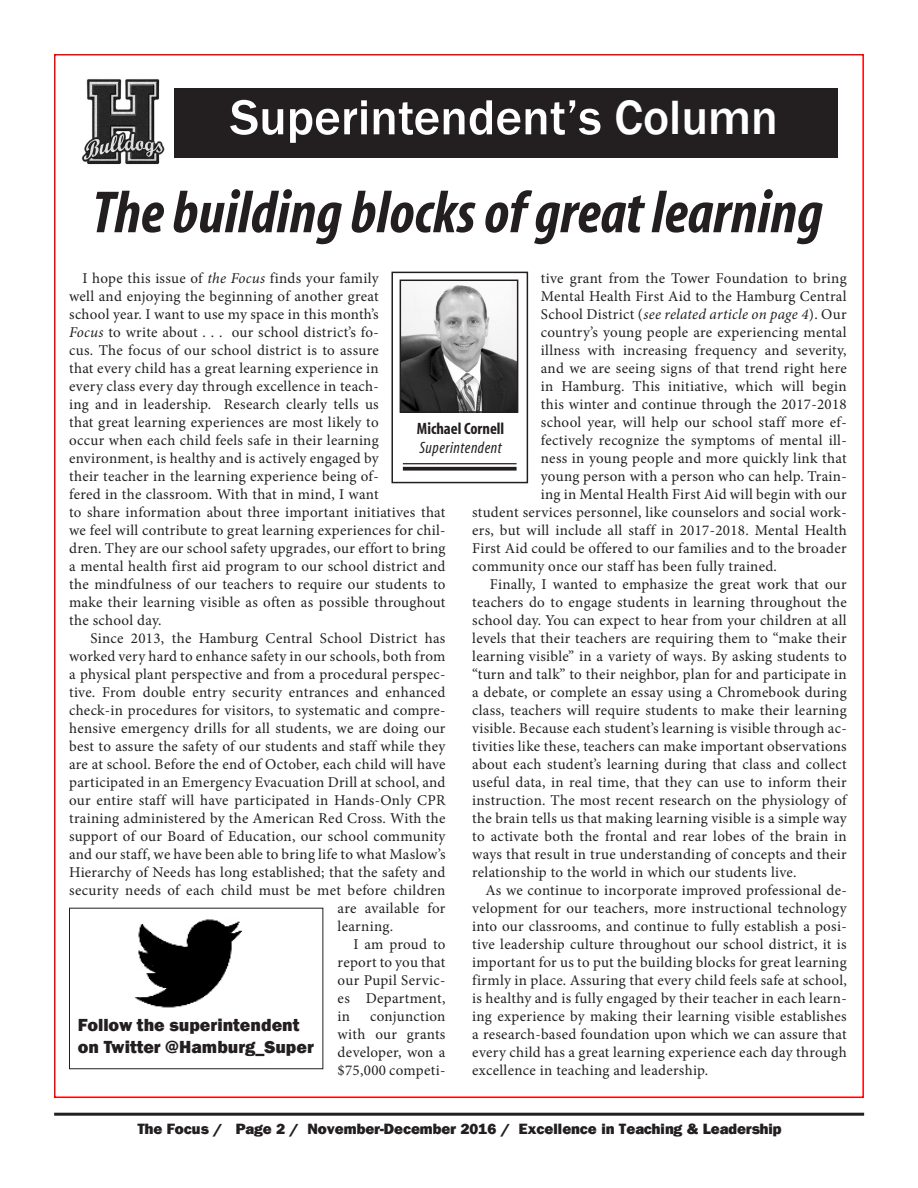
<style>
.page{position:relative;width:918px;height:1188px;background:#fff}
.page>*{position:absolute;margin:0;border:0;box-sizing:border-box;transform-origin:0 0}
.t1{font:italic 700 condensed 60px "Myriad";color:#231f20}
.t2{font:500 51px "Franklin Gothic";color:#fff}
.t3{font:800 18px "Franklin Gothic";color:#231f20}
.t4{font:700 condensed 16.5px "Myriad";color:#231f20}
.t5{font:italic condensed 16.5px "Myriad";letter-spacing:.03em;color:#231f20}
.t6{font:15px/18px "Minion Pro";letter-spacing:.02em;color:#231f20;text-align:justify}
.t7{font:800 15px "Frankfurt";color:#231f20}
.t8{font:italic 15px "Minion Pro";letter-spacing:.015em;color:#231f20}
.s1{font-size:49.5px}
.s2{font-style:italic}
.s3{font-style:normal}
</style>
<div class="page">
<div style="left:174px;top:88px;width:664px;height:69px;background:#231f20"></div>
<hr style="left:54px;top:1113px;width:810px;height:3px;background:#231f20">
<img style="left:403px;top:285px;width:112px;height:125px">
<div style="left:400px;top:280px;width:118px;height:133px;border:2px solid #231f20"></div>
<div style="left:391px;top:272px;width:137px;height:211px;border:2px solid #231f20"></div>
<hr style="left:403px;top:463px;width:114px;height:1px;background:#231f20">
<svg style="left:403px;top:467px;width:114px;height:4px"></svg>
<img style="left:82px;top:79px;width:83px;height:86px">
<img style="left:135px;top:919px;width:107px;height:89px">
<div style="left:69px;top:908px;width:254px;height:161px;border:1px solid #231f20"></div>
<p class="t2" style="left:230px;top:86px;width:549px">Superintendent’s <span class="s1">Column</span></p>
<p class="t1" style="left:92px;top:182px;width:732px">The building blocks of great learning</p>
<p class="t6" style="left:69px;top:269px;width:378px;text-align:left;text-indent:13px">I hope this issue of <span class="s2">the Focus</span> finds your family<br>well and enjoying the beginning of another great<br>school year. I want to use my space in this month’s<br><span class="s2">Focus</span> to write about . . . our school district’s fo-<br>cus. The focus of our school district is to assure<br>that every child has a great learning experience in<br>every class every day through excellence in teach-<br>ing and in leadership. Research clearly tells us<br>that great learning experiences are most likely to<br>occur when each child feels safe in their learning environment, is healthy and is actively engaged by<br>their teacher in the learning experience being of-<br>fered in the classroom. With that in mind, I want<br>to share information about three important initiatives that we feel will contribute to great learning experiences for chil&shy;dren. They are our school safety upgrades, our effort to bring a mental health first aid program to our school district and the mindfulness of our teachers to require our students to make their learning visible as often as possible throughout the school day.</p>
<p class="t6" style="left:90px;top:629px;width:356px">Since 2013, the Hamburg Central School District has</p>
<p class="t6" style="left:69px;top:647px;width:378px">worked very hard to enhance safety in our schools, both from</p>
<p class="t6" style="left:69px;top:665px;width:378px">a physical plant perspective and from a procedural perspec-</p>
<p class="t6" style="left:69px;top:683px;width:378px">tive. From double entry security entrances and enhanced</p>
<p class="t6" style="left:69px;top:701px;width:378px">check-in procedures for visitors, to systematic and compre-</p>
<p class="t6" style="left:69px;top:719px;width:378px">hensive emergency drills for all students, we are doing our</p>
<p class="t6" style="left:69px;top:737px;width:378px">best to assure the safety of our students and staff while they</p>
<p class="t6" style="left:69px;top:755px;width:378px">are at school. Before the end of October, each child will have</p>
<p class="t6" style="left:69px;top:773px;width:378px">participated in an Emergency Evacuation Drill at school, and</p>
<p class="t6" style="left:69px;top:791px;width:378px">our entire staff will have participated in Hands-Only CPR</p>
<p class="t6" style="left:69px;top:809px;width:378px">training administered by the American Red Cross. With the</p>
<p class="t6" style="left:69px;top:827px;width:378px">support of our Board of Education, our school community</p>
<p class="t6" style="left:69px;top:845px;width:378px">and our staff, we have been able to bring life to what Maslow’s</p>
<p class="t6" style="left:69px;top:863px;width:378px">Hierarchy of Needs has long established; that the safety and</p>
<p class="t6" style="left:69px;top:881px;width:378px">security needs of each child must be met before children</p>
<p class="t6" style="left:338px;top:899px;width:109px">are available for</p>
<p class="t6" style="left:338px;top:917px;width:57px">learning.</p>
<p class="t6" style="left:338px;top:935px;width:109px;text-indent:16px">I am proud to report to you that our Pupil Servic&shy;es Department, in</p>
<p class="t6" style="left:541px;top:269px;width:307px">tive grant from the Tower Foundation to bring</p>
<p class="t6" style="left:541px;top:287px;width:307px">Mental Health First Aid to the Hamburg Central</p>
<p class="t8" style="left:541px;top:304px;width:307px"><span class="s3">School District (</span>see related article on page 4<span class="s3">). Our</span></p>
<p class="t6" style="left:541px;top:323px;width:307px">country’s young people are experiencing mental</p>
<p class="t6" style="left:541px;top:341px;width:307px">illness with increasing frequency and severity,</p>
<p class="t6" style="left:541px;top:359px;width:307px">and we are seeing signs of that trend right here</p>
<p class="t6" style="left:541px;top:377px;width:307px">in Hamburg. This initiative, which will begin</p>
<p class="t6" style="left:541px;top:395px;width:307px">this winter and continue through the 2017-2018</p>
<p class="t6" style="left:541px;top:413px;width:307px">school year, will help our school staff more ef-</p>
<p class="t6" style="left:541px;top:431px;width:307px">fectively recognize the symptoms of mental ill-</p>
<p class="t6" style="left:541px;top:449px;width:307px">ness in young people and more quickly link that</p>
<p class="t6" style="left:541px;top:467px;width:307px">young person with a person who can help. Train-</p>
<p class="t6" style="left:541px;top:485px;width:307px">ing in Mental Health First Aid will begin with our</p>
<p class="t6" style="left:472px;top:503px;width:376px">student services personnel, like counselors and social work-</p>
<p class="t6" style="left:472px;top:521px;width:376px">ers, but will include all staff in 2017-2018. Mental Health</p>
<p class="t6" style="left:472px;top:539px;width:376px">First Aid could be offered to our families and to the broader</p>
<p class="t6" style="left:472px;top:557px;width:306px">community once our staff has been fully trained.</p>
<p class="t6" style="left:472px;top:575px;width:376px;text-indent:18px">Finally, I wanted to emphasize the great work that our teachers do to engage students in learning throughout the school day. You can expect to hear from your children at all levels that their teachers are requiring them to “make their learning visible” in a variety of ways. By asking students to “turn and talk” to their neighbor, plan for and participate in a debate, or complete an essay using a Chromebook during class, teachers will require students to make their learning visible. Because each student’s learning is visible through ac&shy;tivities like these, teachers can make important observations about each student’s learning during that class and collect useful data, in real time, that they can use to inform their instruction. The most recent research on the physiology of the brain tells us that making learning visible is a simple way to activate both the frontal and rear lobes of the brain in ways that result in true understanding of concepts and their relationship to the world in which our students live.</p>
<p class="t6" style="left:472px;top:881px;width:376px;text-indent:13px">As we continue to incorporate improved professional de&shy;velopment for our teachers, more instructional technology into our classrooms, and continue to fully establish a posi&shy;tive leadership culture throughout our school district, it is important for us to put the building blocks for great learning firmly in place. Assuring that every child feels safe at school, is healthy and is fully engaged by their teacher in each learn&shy;ing experience by making their learning visible establishes a research-based foundation upon which we can assure that every child has a great learning experience each day through excellence in teaching and leadership.</p>
<p class="t4" style="left:417px;top:420px;width:89px">Michael Cornell</p>
<p class="t5" style="left:419px;top:440px;width:84px">Superintendent</p>
<p class="t6" style="left:338px;top:1007px;width:109px;text-indent:33px">conjunction with our grants developer, won a $75,000 competi-</p>
<p class="t3" style="left:78px;top:1013px;width:223px">Follow the superintendent</p>
<p class="t3" style="left:78px;top:1035px;width:238px">on Twitter @Hamburg_Super</p>
<p class="t7" style="left:137px;top:1120px;width:646px">The Focus / Page 2 / November-December 2016 / Excellence in Teaching &amp; Leadership</p>
</div>
